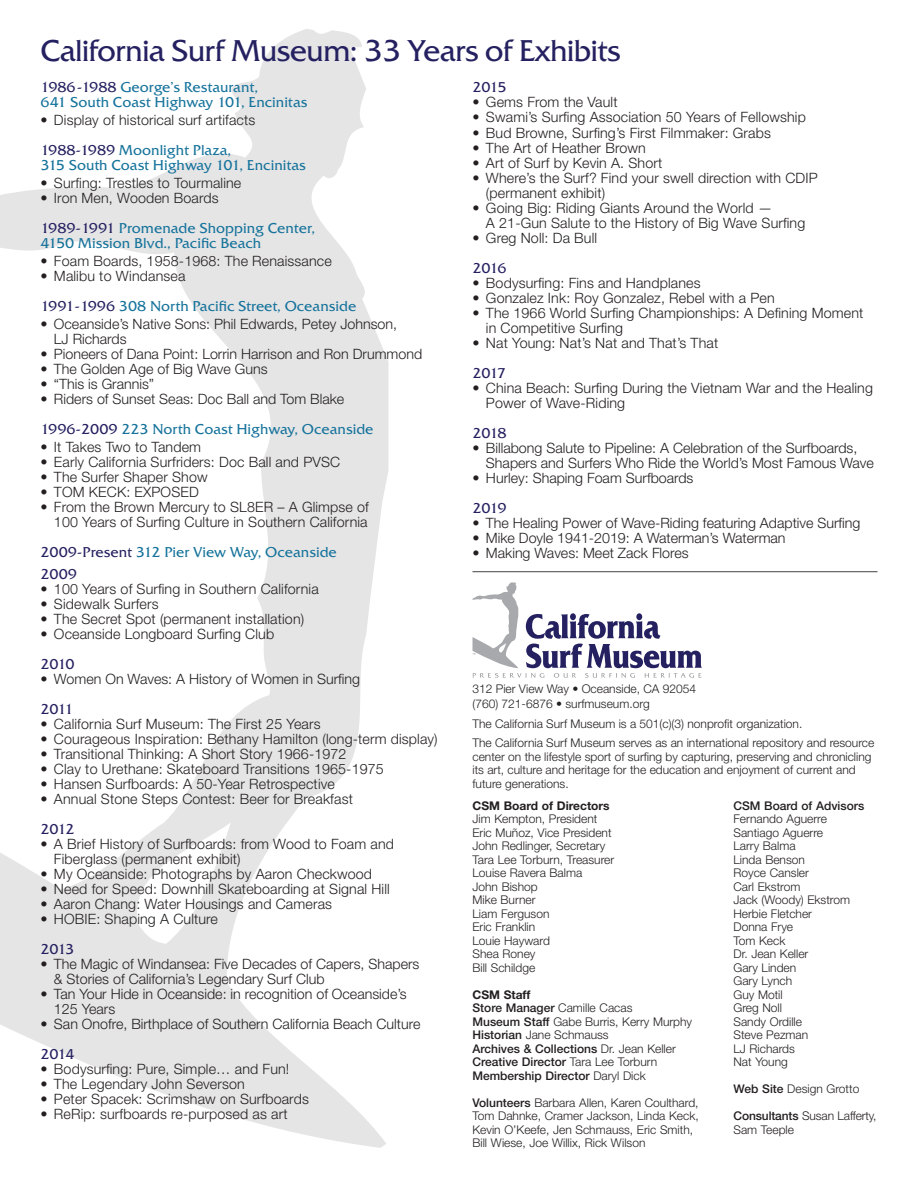
<style>
.page{position:relative;width:918px;height:1188px;background:#fff}
.page>*{position:absolute;margin:0;border:0;box-sizing:border-box;transform-origin:0 0}
.t1{font:30px "Friz Qua";letter-spacing:-.03em;color:#252161}
.t2{font:300 14.25px/15px "Helvetica Neue LT";letter-spacing:.01em;color:#231f20}
.t3{font:14.25px/15px "Friz Qua";color:#16739b}
.t4{font:14.25px "Friz Qua";letter-spacing:-.08em;color:#252161}
.t5{font:300 12px/13.5px "Helvetica Neue LT";color:#231f20}
.t6{font:500 12px/13.5px "Helvetica Neue LT";color:#231f20}
.t7{font:700 12px "Helvetica Neue LT";color:#231f20}
.s1{color:#252161}
.s2{font-weight:700}
.s3{font-weight:300}
.s4{font-weight:500}
</style>
<div class="page">
<svg style="left:0;top:29px;width:389px;height:1119px"></svg>
<svg style="left:472px;top:582px;width:230px;height:96px"></svg>
<hr style="left:472px;top:571px;width:406px;height:1px;background:#57585a">
<h1 class="t1" style="left:40px;top:32px;width:582px">California Surf Museum: 33 Years of Exhibits</h1>
<p class="t3" style="left:40px;top:80px;width:268px"><span class="s1">1986-1988</span> George’s Restaurant,<br>641 South Coast Highway 101, Encinitas</p>
<p class="t2" style="left:40px;top:112px;width:216px">• Display of historical surf artifacts</p>
<p class="t3" style="left:40px;top:143px;width:267px"><span class="s1">1988-1989</span> Moonlight Plaza,<br>315 South Coast Highway 101, Encinitas</p>
<p class="t2" style="left:40px;top:175px;width:202px">• Surfing: Trestles to Tourmaline</p>
<p class="t2" style="left:40px;top:190px;width:180px">• Iron Men, Wooden Boards</p>
<p class="t3" style="left:40px;top:221px;width:276px"><span class="s1">1989-1991</span> Promenade Shopping Center,<br>4150 Mission Blvd., Pacific Beach</p>
<p class="t2" style="left:40px;top:253px;width:293px">• Foam Boards, 1958-1968: The Renaissance</p>
<p class="t2" style="left:40px;top:268px;width:146px">• Malibu to Windansea</p>
<p class="t3" style="left:40px;top:299px;width:317px"><span class="s1">1991-1996</span> 308 North Pacific Street, Oceanside</p>
<p class="t2" style="left:54px;top:316px;width:345px;text-indent:-13px">• Oceanside’s Native Sons: Phil Edwards, Petey Johnson,<br>LJ Richards</p>
<p class="t2" style="left:40px;top:346px;width:383px">• Pioneers of Dana Point: Lorrin Harrison and Ron Drummond</p>
<p class="t2" style="left:40px;top:361px;width:229px">• The Golden Age of Big Wave Guns</p>
<p class="t2" style="left:40px;top:376px;width:115px">• “This is Grannis”</p>
<p class="t2" style="left:40px;top:391px;width:305px">• Riders of Sunset Seas: Doc Ball and Tom Blake</p>
<p class="t3" style="left:40px;top:422px;width:335px"><span class="s1">1996-2009</span> 223 North Coast Highway, Oceanside</p>
<p class="t2" style="left:40px;top:439px;width:162px">• It Takes Two to Tandem</p>
<p class="t2" style="left:40px;top:454px;width:301px">• Early California Surfriders: Doc Ball and PVSC</p>
<p class="t2" style="left:40px;top:469px;width:169px">• The Surfer Shaper Show</p>
<p class="t2" style="left:40px;top:485px;width:160px">• TOM KECK: EXPOSED</p>
<p class="t2" style="left:40px;top:500px;width:330px;text-align:right">• From the Brown Mercury to SL8ER – A Glimpse of<br>100 Years of Surfing Culture in Southern California</p>
<p class="t3" style="left:41px;top:541px;width:298px;line-height:21.8px"><span class="s1">2009-Present</span> 312 Pier View Way, Oceanside<br><span class="s1">2009</span></p>
<p class="t2" style="left:41px;top:581px;width:280px">• 100 Years of Surfing in Southern California</p>
<p class="t2" style="left:40px;top:596px;width:120px">• Sidewalk Surfers</p>
<p class="t2" style="left:40px;top:611px;width:265px">• The Secret Spot (permanent installation)</p>
<p class="t2" style="left:40px;top:626px;width:235px">• Oceanside Longboard Surfing Club</p>
<p class="t4" style="left:40px;top:655px;width:36px">2010</p>
<p class="t2" style="left:40px;top:671px;width:321px">• Women On Waves: A History of Women in Surfing</p>
<p class="t4" style="left:40px;top:700px;width:35px">2011</p>
<p class="t2" style="left:40px;top:716px;width:282px">• California Surf Museum: The First 25 Years</p>
<p class="t2" style="left:40px;top:731px;width:399px">• Courageous Inspiration: Bethany Hamilton (long-term display)</p>
<p class="t2" style="left:40px;top:746px;width:308px">• Transitional Thinking: A Short Story 1966-1972</p>
<p class="t2" style="left:40px;top:761px;width:345px">• Clay to Urethane: Skateboard Transitions 1965-1975</p>
<p class="t2" style="left:40px;top:776px;width:296px">• Hansen Surfboards: A 50-Year Retrospective</p>
<p class="t2" style="left:40px;top:791px;width:314px">• Annual Stone Steps Contest: Beer for Breakfast</p>
<p class="t4" style="left:40px;top:820px;width:36px">2012</p>
<p class="t2" style="left:54px;top:836px;width:342px;text-indent:-13px">• A Brief History of Surfboards: from Wood to Foam and<br>Fiberglass (permanent exhibit)</p>
<p class="t2" style="left:41px;top:866px;width:333px">• My Oceanside: Photographs by Aaron Checkwood</p>
<p class="t2" style="left:40px;top:881px;width:351px">• Need for Speed: Downhill Skateboarding at Signal Hill</p>
<p class="t2" style="left:40px;top:896px;width:293px">• Aaron Chang: Water Housings and Cameras</p>
<p class="t2" style="left:40px;top:911px;width:179px">• HOBIE: Shaping A Culture</p>
<p class="t4" style="left:40px;top:940px;width:35px">2013</p>
<p class="t2" style="left:54px;top:956px;width:367px;text-indent:-13px">• The Magic of Windansea: Five Decades of Capers, Shapers &amp; Stories of California’s Legendary Surf Club</p>
<p class="t2" style="left:54px;top:986px;width:354px;text-indent:-13px">• Tan Your Hide in Oceanside: in recognition of Oceanside’s<br>125 Years</p>
<p class="t2" style="left:40px;top:1016px;width:381px">• San Onofre, Birthplace of Southern California Beach Culture</p>
<p class="t4" style="left:40px;top:1045px;width:36px">2014</p>
<p class="t2" style="left:40px;top:1061px;width:250px">• Bodysurfing: Pure, Simple… and Fun!</p>
<p class="t2" style="left:40px;top:1076px;width:206px">• The Legendary John Severson</p>
<p class="t2" style="left:40px;top:1091px;width:270px">• Peter Spacek: Scrimshaw on Surfboards</p>
<p class="t2" style="left:40px;top:1106px;width:249px">• ReRip: surfboards re-purposed as art</p>
<p class="t4" style="left:472px;top:79px;width:36px">2015</p>
<p class="t2" style="left:472px;top:95px;width:147px">• Gems From the Vault</p>
<p class="t2" style="left:472px;top:110px;width:335px">• Swami’s Surfing Association 50 Years of Fellowship</p>
<p class="t2" style="left:472px;top:125px;width:300px">• Bud Browne, Surfing’s First Filmmaker: Grabs</p>
<p class="t2" style="left:472px;top:140px;width:175px">• The Art of Heather Brown</p>
<p class="t2" style="left:472px;top:155px;width:191px">• Art of Surf by Kevin A. Short</p>
<p class="t2" style="left:486px;top:170px;width:333px;text-indent:-13px">• Where’s the Surf? Find your swell direction with CDIP (permanent exhibit)</p>
<p class="t2" style="left:486px;top:200px;width:321px;text-indent:-13px">• Going Big: Riding Giants Around the World —<br>A 21-Gun Salute to the History of Big Wave Surfing</p>
<p class="t2" style="left:472px;top:230px;width:126px">• Greg Noll: Da Bull</p>
<p class="t4" style="left:472px;top:259px;width:36px">2016</p>
<p class="t2" style="left:472px;top:275px;width:230px">• Bodysurfing: Fins and Handplanes</p>
<p class="t2" style="left:472px;top:290px;width:304px">• Gonzalez Ink: Roy Gonzalez, Rebel with a Pen</p>
<p class="t2" style="left:486px;top:305px;width:379px;text-indent:-13px">• The 1966 World Surfing Championships: A Defining Moment in Competitive Surfing</p>
<p class="t2" style="left:472px;top:335px;width:247px">• Nat Young: Nat’s Nat and That’s That</p>
<p class="t4" style="left:472px;top:364px;width:35px">2017</p>
<p class="t2" style="left:486px;top:380px;width:389px;text-indent:-13px">• China Beach: Surfing During the Vietnam War and the Healing<br>Power of Wave-Riding</p>
<p class="t4" style="left:472px;top:424px;width:36px">2018</p>
<p class="t2" style="left:486px;top:440px;width:389px;text-indent:-13px">• Billabong Salute to Pipeline: A Celebration of the Surfboards,<br>Shapers and Surfers Who Ride the World’s Most Famous Wave</p>
<p class="t2" style="left:472px;top:470px;width:222px">• Hurley: Shaping Foam Surfboards</p>
<p class="t4" style="left:472px;top:499px;width:35px">2019</p>
<p class="t2" style="left:472px;top:515px;width:390px">• The Healing Power of Wave-Riding featuring Adaptive Surfing</p>
<p class="t2" style="left:472px;top:530px;width:315px">• Mike Doyle 1941-2019: A Waterman’s Waterman</p>
<p class="t2" style="left:472px;top:545px;width:218px">• Making Waves: Meet Zack Flores</p>
<p class="t5" style="left:472px;top:681px;width:225px;line-height:15px">312 Pier View Way • Oceanside, CA 92054 (760) 721-6876 • surfmuseum.org</p>
<p class="t5" style="left:472px;top:714px;width:403px;line-height:19.6px">The California Surf Museum is a 501(c)(3) nonprofit organization.<br>The California Surf Museum serves as an international repository and resource</p>
<p class="t5" style="left:472px;top:750px;width:400px">center on the lifestyle sport of surfing by capturing, preserving and chronicling its art, culture and heritage for the education and enjoyment of current and future generations.</p>
<p class="t7" style="left:472px;top:798px;width:139px">CSM Board of Directors</p>
<p class="t5" style="left:472px;top:812px;width:143px">Jim Kempton, President<br>Eric Muñoz, Vice President<br>John Redlinger, Secretary<br>Tara Lee Torburn, Treasurer<br>Louise Ravera Balma<br>John Bishop<br>Mike Burner<br>Liam Ferguson<br>Eric Franklin<br>Louie Hayward<br>Shea Roney<br>Bill Schildge</p>
<p class="t6" style="left:472px;top:988px;width:221px"><span class="s2">CSM Staff<br></span>Store Manager <span class="s3">Camille Cacas<br></span>Museum Staff <span class="s3">Gabe Burris, Kerry Murphy<br></span>Historian <span class="s3">Jane Schmauss<br></span>Archives &amp; Collections <span class="s3">Dr. Jean Keller<br></span>Creative Director <span class="s3">Tara Lee Torburn<br></span>Membership Director <span class="s3">Daryl Dick</span></p>
<p class="t5" style="left:472px;top:1095px;width:228px"><span class="s4">Volunteers</span> Barbara Allen, Karen Coulthard, Tom Dahnke, Cramer Jackson, Linda Keck, Kevin O’Keefe, Jen Schmauss, Eric Smith, Bill Wiese, Joe Willix, Rick Wilson</p>
<p class="t6" style="left:734px;top:799px;width:132px">CSM Board of Advisors</p>
<p class="t5" style="left:734px;top:812px;width:118px">Fernando Aguerre<br>Santiago Aguerre<br>Larry Balma<br>Linda Benson<br>Royce Cansler<br>Carl Ekstrom<br>Jack (Woody) Ekstrom<br>Herbie Fletcher<br>Donna Frye<br>Tom Keck<br>Dr. Jean Keller<br>Gary Linden<br>Gary Lynch<br>Guy Motil<br>Greg Noll<br>Sandy Ordille<br>Steve Pezman<br>LJ Richards<br>Nat Young</p>
<p class="t5" style="left:734px;top:1082px;width:127px"><span class="s4">Web Site</span> Design Grotto</p>
<p class="t5" style="left:734px;top:1109px;width:145px"><span class="s4">Consultants</span> Susan Lafferty,<br>Sam Teeple</p>
</div>
